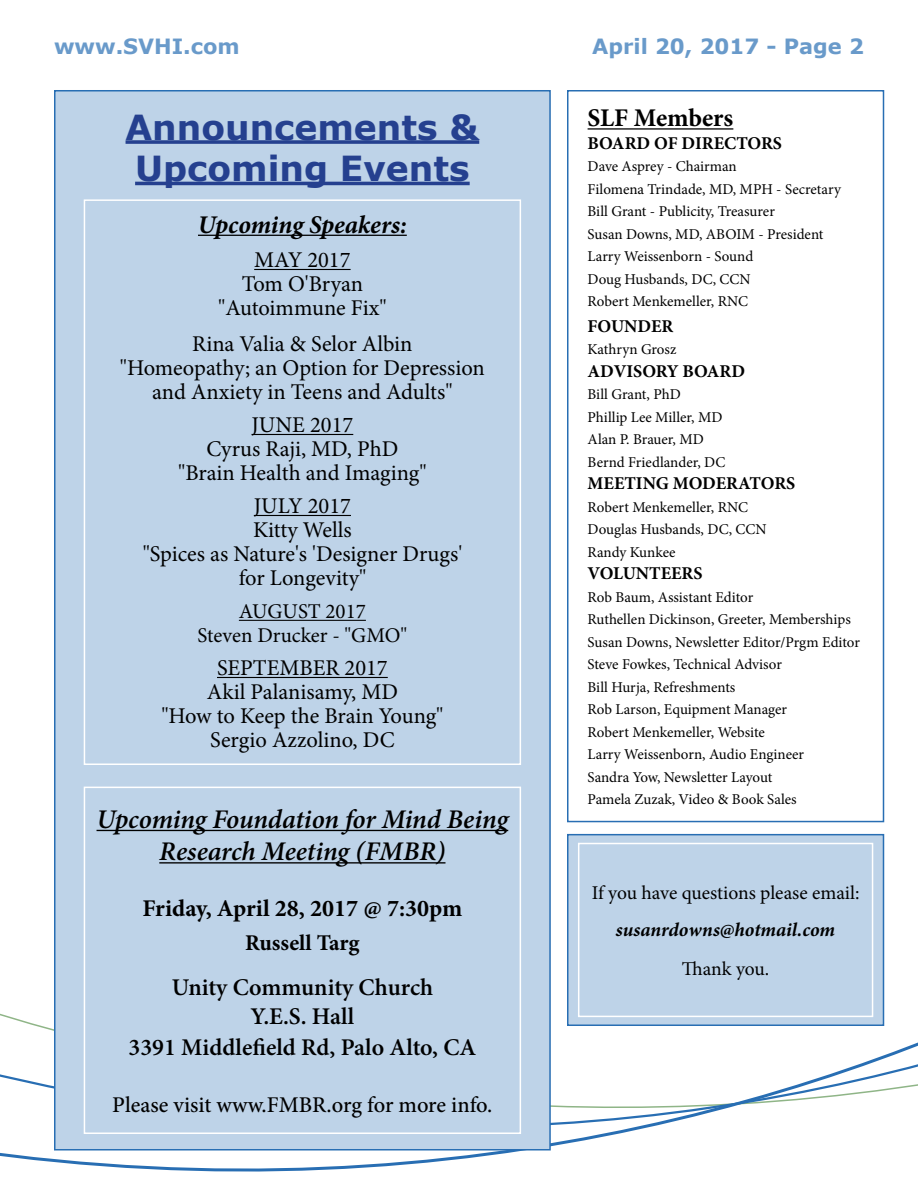
<style>
.page{position:relative;width:918px;height:1188px;background:#fff}
.page>*{position:absolute;margin:0;border:0;box-sizing:border-box;transform-origin:0 0}
.t1{font:700 34.5px/41.4px "Verdana";color:#25408f}
.t2{font:italic 600 27px/32.4px "Minion Pro";letter-spacing:-.005em;color:#000;text-align:center}
.t3{font:italic 700 25.5px "Minion Pro";letter-spacing:-.005em;color:#000}
.t4{font:700 25.5px "Minion Pro";letter-spacing:-.005em;color:#000}
.t5{font:600 24px/29.7px "Minion Pro";color:#000;text-align:center}
.t6{font:700 24px "Minion Pro";color:#000}
.t7{font:22.5px/24px "Minion Pro";color:#000;text-align:center}
.t8{font:500 22.5px "Minion Pro";letter-spacing:-.005em;color:#000}
.t9{font:700 22.5px "Minion Pro";color:#000}
.t10{font:700 21px "Verdana";color:#699aca}
.t11{font:21px/24px "Minion Pro";color:#000;text-align:center}
.t12{font:19.5px "Minion Pro";letter-spacing:-.005em;color:#000}
.t13{font:italic 700 19.5px "Minion Pro";letter-spacing:-.005em;color:#000}
.t14{font:700 18px "Minion Pro";color:#000}
.t15{font:15px/22.5px "Minion Pro";color:#000}
</style>
<div class="page">
<svg style="left:0;top:734px;width:918px;height:438px"></svg>
<div style="left:55px;top:91px;width:495px;height:1059px;background:#bed3e8"></div>
<svg style="left:126px;top:140px;width:353px;height:4px"></svg>
<hr style="left:135px;top:182px;width:335px;height:3px;background:#25408f">
<hr style="left:97px;top:830px;width:411px;height:1px;background:#000">
<hr style="left:159px;top:862px;width:287px;height:2px;background:#000">
<div style="left:84px;top:787px;width:437px;height:347px;border:2px solid #fff"></div>
<div style="left:568px;top:91px;width:316px;height:731px;background:#fff"></div>
<div style="left:567px;top:90px;width:317px;height:732px;border:2px solid #286eb3"></div>
<hr style="left:588px;top:128px;width:145px;height:2px;background:#000">
<hr style="left:198px;top:235px;width:209px;height:1px;background:#000">
<hr style="left:254px;top:269px;width:97px;height:1px;background:#000">
<hr style="left:252px;top:434px;width:101px;height:1px;background:#000">
<hr style="left:254px;top:515px;width:97px;height:1px;background:#000">
<hr style="left:239px;top:620px;width:127px;height:1px;background:#000">
<hr style="left:217px;top:677px;width:171px;height:1px;background:#000">
<div style="left:84px;top:199px;width:437px;height:566px;border:2px solid #fff"></div>
<div style="left:568px;top:835px;width:316px;height:190px;background:#bed3e8"></div>
<div style="left:567px;top:834px;width:317px;height:192px;border:2px solid #286eb3"></div>
<div style="left:578px;top:843px;width:295px;height:174px;border:2px solid #fff"></div>
<h3 class="t10" style="left:54px;top:31px;width:187px">www.SVHI.com</h3>
<h3 class="t10" style="left:592px;top:31px;width:273px">April 20, 2017 - Page 2</h3>
<h1 class="t1" style="left:126px;top:106px;width:355px">Announcements &amp;<br>Upcoming Events</h1>
<h3 class="t3" style="left:198px;top:206px;width:210px">Upcoming Speakers:</h3>
<h3 class="t7" style="left:218px;top:248px;width:170px">MAY 2017<br>Tom O'Bryan "Autoimmune Fix"</h3>
<h3 class="t7" style="left:120px;top:332px;width:366px">Rina Valia &amp; Selor Albin<br>"Homeopathy; an Option for Depression and Anxiety in Teens and Adults"</h3>
<h3 class="t7" style="left:178px;top:413px;width:250px">JUNE 2017<br>Cyrus Raji, MD, PhD "Brain Health and Imaging"</h3>
<h3 class="t7" style="left:143px;top:494px;width:321px">JULY 2017<br>Kitty Wells<br>"Spices as Nature's 'Designer Drugs' for Longevity"</h3>
<h3 class="t11" style="left:198px;top:600px;width:211px">AUGUST 2017<br>Steven Drucker - "GMO"</h3>
<h3 class="t7" style="left:161px;top:656px;width:284px">SEPTEMBER 2017<br>Akil Palanisamy, MD<br>"How to Keep the Brain Young"<br>Sergio Azzolino, DC</h3>
<h2 class="t2" style="left:97px;top:803px;width:413px">Upcoming Foundation for Mind Being<br>Research Meeting (FMBR)</h2>
<h3 class="t6" style="left:143px;top:891px;width:321px">Friday, April 28, 2017 @ 7:30pm</h3>
<h3 class="t9" style="left:245px;top:927px;width:116px">Russell Targ</h3>
<h3 class="t5" style="left:129px;top:973px;width:349px">Unity Community Church<br>Y.E.S. Hall<br>3391 Middlefield Rd, Palo Alto, CA</h3>
<h3 class="t8" style="left:112px;top:1090px;width:382px">Please visit www.FMBR.org for more info.</h3>
<h3 class="t4" style="left:588px;top:100px;width:147px">SLF Members</h3>
<p class="t14" style="left:588px;top:130px;width:196px">BOARD OF DIRECTORS</p>
<p class="t15" style="left:588px;top:155px;width:255px">Dave Asprey - Chairman<br>Filomena Trindade, MD, MPH - Secretary<br>Bill Grant - Publicity, Treasurer<br>Susan Downs, MD, ABOIM - President<br>Larry Weissenborn - Sound<br>Doug Husbands, DC, CCN<br>Robert Menkemeller, RNC</p>
<p class="t14" style="left:588px;top:313px;width:87px">FOUNDER</p>
<p class="t15" style="left:588px;top:338px;width:90px">Kathryn Grosz</p>
<p class="t14" style="left:588px;top:358px;width:159px">ADVISORY BOARD</p>
<p class="t15" style="left:588px;top:383px;width:139px">Bill Grant, PhD<br>Phillip Lee Miller, MD<br>Alan P. Brauer, MD<br>Bernd Friedlander, DC</p>
<p class="t14" style="left:588px;top:471px;width:209px">MEETING MODERATORS</p>
<p class="t15" style="left:588px;top:496px;width:181px">Robert Menkemeller, RNC<br>Douglas Husbands, DC, CCN<br>Randy Kunkee</p>
<p class="t14" style="left:588px;top:561px;width:116px">VOLUNTEERS</p>
<p class="t15" style="left:588px;top:586px;width:274px">Rob Baum, Assistant Editor<br>Ruthellen Dickinson, Greeter, Memberships Susan Downs, Newsletter Editor/Prgm Editor Steve Fowkes, Technical Advisor<br>Bill Hurja, Refreshments<br>Rob Larson, Equipment Manager<br>Robert Menkemeller, Website<br>Larry Weissenborn, Audio Engineer<br>Sandra Yow, Newsletter Layout<br>Pamela Zuzak, Video &amp; Book Sales</p>
<h3 class="t12" style="left:592px;top:880px;width:269px">If you have questions please email:</h3>
<h3 class="t13" style="left:616px;top:916px;width:221px">susanrdowns@hotmail.com</h3>
<h3 class="t12" style="left:682px;top:956px;width:89px">Thank you.</h3>
</div>
